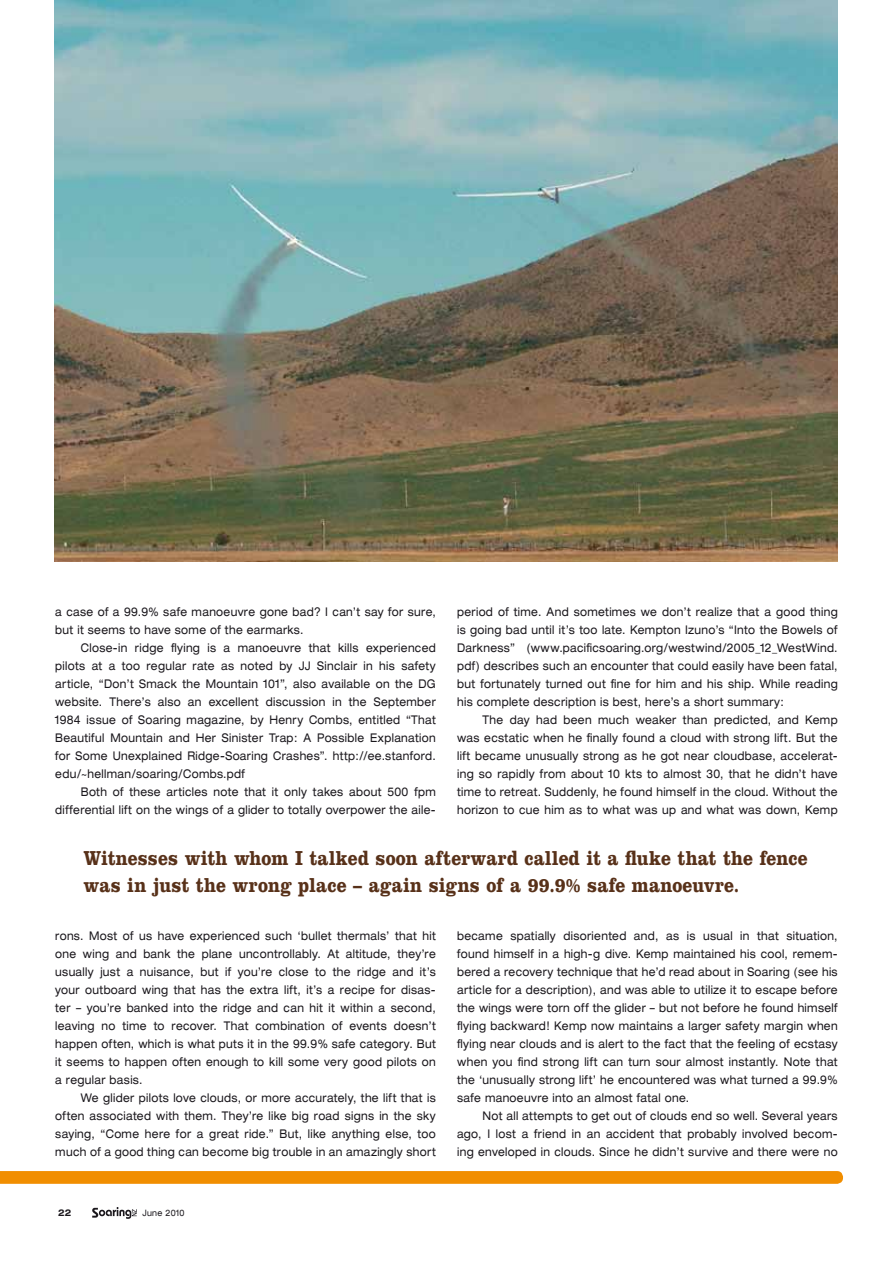
<style>
.page{position:relative;width:893px;height:1263px;background:#fff}
.page>*{position:absolute;margin:0;border:0;box-sizing:border-box;transform-origin:0 0}
.t1{font:700 21px/27px "Clarendon";letter-spacing:.01em;color:#583119;scale:.85 1}
.t2{font:expanded 12px/18px "Helvetica Neue";letter-spacing:.035em;color:#1a171c;text-align:justify;scale:.85 1}
.t3{font:700 expanded 9.3px "Helvetica Neue";color:#1a171c;scale:.85 1}
.t4{font:expanded 8.85px "Helvetica Neue";letter-spacing:.04em;color:#1a171c;scale:.85 1}
</style>
<div class="page">
<svg style="left:92px;top:1207px;width:45px;height:12px"></svg>
<svg style="left:0;top:1171px;width:843px;height:13px;background:#f19004"></svg>
<img style="left:55px;top:0;width:783px;height:561px">
<p class="t2" style="left:55px;top:603px;width:449px">a case of a 99.9% safe manoeuvre gone bad? I can’t say for sure, but it seems to have some of the earmarks.</p>
<p class="t2" style="left:55px;top:639px;width:449px;text-indent:26px">Close-in ridge flying is a manoeuvre that kills experienced pilots at a too regular rate as noted by JJ Sinclair in his safety article, “Don’t Smack the Mountain 101”, also available on the DG website. There’s also an excellent discussion in the September 1984 issue of Soaring magazine, by Henry Combs, entitled “That Beautiful Mountain and Her Sinister Trap: A Possible Explanation for Some Unexplained Ridge-Soaring Crashes”. http://ee.stanford. edu/~hellman/soaring/Combs.pdf</p>
<p class="t2" style="left:55px;top:783px;width:449px;text-align:right">Both of these articles note that it only takes about 500 fpm differential lift on the wings of a glider to totally overpower the aile-</p>
<p class="t2" style="left:457px;top:603px;width:449px">period of time. And sometimes we don’t realize that a good thing is going bad until it’s too late. Kempton Izuno’s “Into the Bowels of Darkness” (www.pacificsoaring.org/westwind/2005_12_WestWind. pdf) describes such an encounter that could easily have been fatal, but fortunately turned out fine for him and his ship. While reading his complete description is best, here’s a short summary:</p>
<p class="t2" style="left:457px;top:711px;width:449px;text-indent:26px">The day had been much weaker than predicted, and Kemp was ecstatic when he finally found a cloud with strong lift. But the lift became unusually strong as he got near cloudbase, accelerat&shy;ing so rapidly from about 10 kts to almost 30, that he didn’t have time to retreat. Suddenly, he found himself in the cloud. Without the horizon to cue him as to what was up and what was down, Kemp</p>
<h1 class="t1" style="left:84px;top:844px;width:853px">Witnesses with whom I talked soon afterward called it a fluke that the fence was in just the wrong place – again signs of a 99.9% safe manoeuvre.</h1>
<p class="t2" style="left:55px;top:927px;width:449px">rons. Most of us have experienced such ‘bullet thermals’ that hit one wing and bank the plane uncontrollably. At altitude, they’re usually just a nuisance, but if you’re close to the ridge and it’s your outboard wing that has the extra lift, it’s a recipe for disas&shy;ter – you’re banked into the ridge and can hit it within a second, leaving no time to recover. That combination of events doesn’t happen often, which is what puts it in the 99.9% safe category. But it seems to happen often enough to kill some very good pilots on a regular basis.</p>
<p class="t2" style="left:55px;top:1089px;width:449px;text-indent:26px">We glider pilots love clouds, or more accurately, the lift that is often associated with them. They’re like big road signs in the sky saying, “Come here for a great ride.” But, like anything else, too much of a good thing can become big trouble in an amazingly short</p>
<p class="t3" style="left:58px;top:1207px;width:17px">22</p>
<p class="t4" style="left:142px;top:1207px;width:51px">June 2010</p>
<p class="t2" style="left:457px;top:927px;width:449px">became spatially disoriented and, as is usual in that situation, found himself in a high-g dive. Kemp maintained his cool, remem&shy;bered a recovery technique that he’d read about in Soaring (see his article for a description), and was able to utilize it to escape before the wings were torn off the glider – but not before he found himself flying backward! Kemp now maintains a larger safety margin when flying near clouds and is alert to the fact that the feeling of ecstasy when you find strong lift can turn sour almost instantly. Note that the ‘unusually strong lift’ he encountered was what turned a 99.9% safe manoeuvre into an almost fatal one.</p>
<p class="t2" style="left:457px;top:1107px;width:449px;text-indent:26px">Not all attempts to get out of clouds end so well. Several years ago, I lost a friend in an accident that probably involved becom&shy;ing enveloped in clouds. Since he didn’t survive and there were no</p>
</div>
